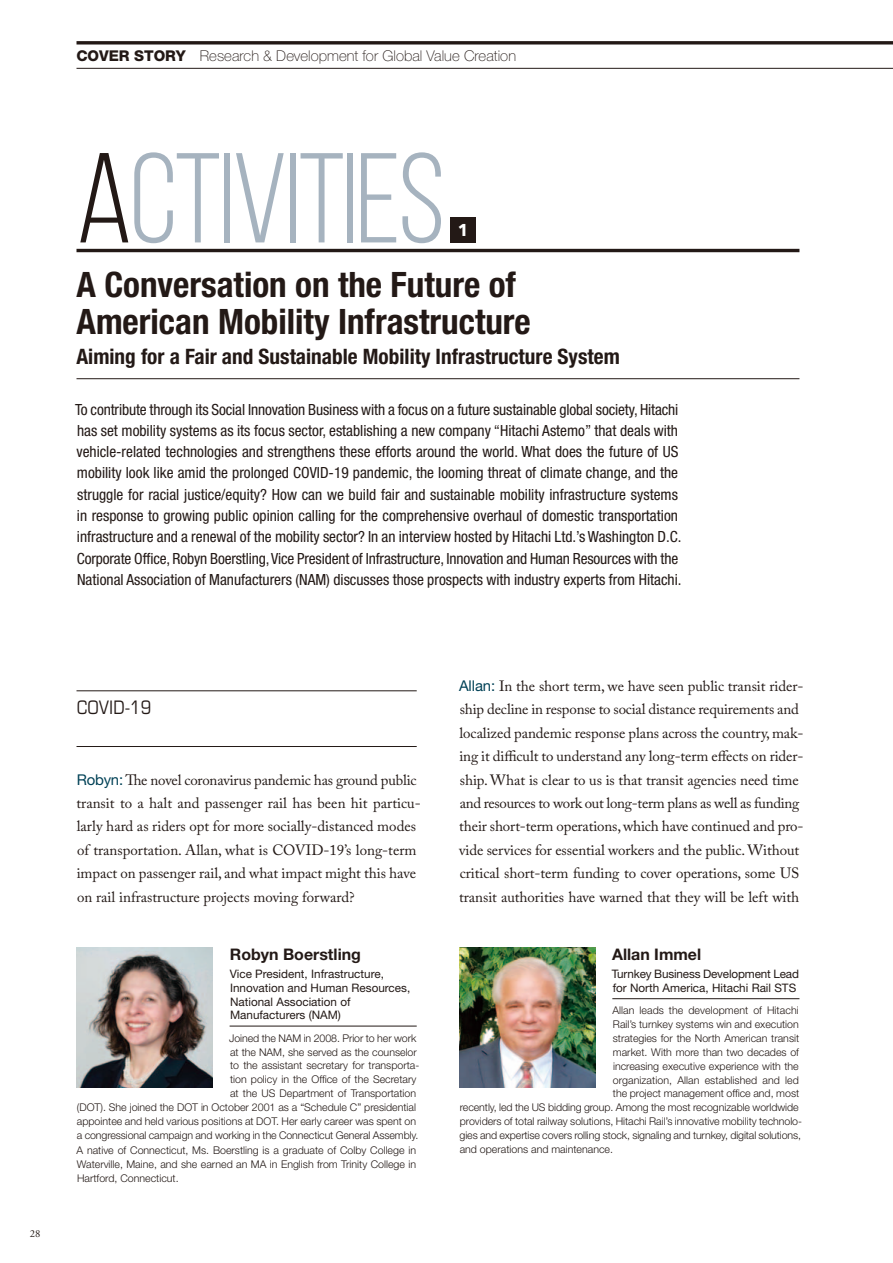
<style>
.page{position:relative;width:893px;height:1263px;background:#fff}
.page>*{position:absolute;margin:0;border:0;box-sizing:border-box;transform-origin:0 0}
.t1{font:127.5px "Bebas Neue";letter-spacing:-.02em;color:#a6b3bf}
.t2{font:700 condensed 35.1px/37.2px "Helvetica Neue LT Std";color:#231916}
.t3{font:700 condensed 21.3px "Helvetica Neue LT Std";color:#231916}
.t4{font:condensed 18.6px "Eurostile LT Std";color:#231916}
.t5{font:700 16.95px "Avenir Next LT Pro";color:#fff}
.t6{font:700 15.9px "Helvetica Neue LT Std";color:#231916}
.t7{font:condensed 15.45px/21.3px "Helvetica Neue LT Std";color:#231916}
.t8{font:14.85px/23.4px "Adobe Caslon Pro";letter-spacing:-.005em;color:#231916}
.t9{font:100 14.85px "Helvetica Neue LT Std";color:#231916}
.t10{font:11.7px/13.8px "Helvetica Neue LT Std";color:#231916}
.t11{font:300 10.65px/13.8px "Helvetica Neue LT Std";color:#231916;text-align:justify}
.t12{font:10.65px "Adobe Garamond Pro";color:#231916}
.s1{font-weight:800}
.s2{color:#231916}
.s3{color:#fff}
.s4{font-family:"Helvetica Neue LT Std";color:#004156}
</style>
<div class="page">
<svg style="left:76px;top:41px;width:816px;height:4px;background:#433b38"></svg>
<hr style="left:76px;top:68px;width:816px;height:1px;background:#231916">
<hr style="left:76px;top:249px;width:723px;height:3px;background:#231916">
<hr style="left:76px;top:378px;width:723px;height:1px;background:#231916">
<div style="left:450px;top:217px;width:26px;height:25px;background:#231916"></div>
<hr style="left:76px;top:691px;width:341px;height:1px;background:#231916">
<hr style="left:76px;top:746px;width:341px;height:1px;background:#231916">
<hr style="left:230px;top:1026px;width:187px;height:1px;background:#231916">
<hr style="left:612px;top:998px;width:187px;height:1px;background:#231916">
<img style="left:76px;top:947px;width:137px;height:141px">
<img style="left:459px;top:948px;width:136px;height:140px">
<h3 class="t9" style="left:76px;top:48px;width:441px"><span class="s1">COVER STORY</span> Research &amp; Development for Global Value Creation</h3>
<h1 class="t1" style="left:76px;top:124px;width:370px"><span class="s2">A</span>CTIVITIES</h1>
<h3 class="t5" style="left:458px;top:220px;width:12px">1</h3>
<h2 class="t2" style="left:76px;top:269px;width:456px">A Conversation on the Future of<br>American Mobility Infrastructure</h2>
<h3 class="t3" style="left:76px;top:348px;width:545px">Aiming for a Fair and Sustainable Mobility Infrastructure System</h3>
<p class="t7" style="left:75px;top:400px;width:608px">To contribute through its Social Innovation Business with a focus on a future sustainable global society, Hitachi has set mobility systems as its focus sector, establishing a new company “Hitachi Astemo” that deals with vehicle-related technologies and strengthens these efforts around the world. What does the future of US mobility look like amid the prolonged COVID-19 pandemic, the looming threat of climate change, and the struggle for racial justice/equity? How can we build fair and sustainable mobility infrastructure systems in response to growing public opinion calling for the comprehensive overhaul of domestic transportation infrastructure and a renewal of the mobility sector? In an interview hosted by Hitachi Ltd.’s Washington D.C.<br>Corporate Office, Robyn Boerstling, Vice President of Infrastructure, Innovation and Human Resources with the National Association of Manufacturers (NAM) discusses those prospects with industry experts from Hitachi.</p>
<p class="t12" style="left:30px;top:1228px;width:15px">28<span class="s3">.</span></p>
<h3 class="t4" style="left:77px;top:697px;width:76px">COVID-19</h3>
<p class="t8" style="left:77px;top:770px;width:346px"><span class="s4">Robyn:</span> The novel coronavirus pandemic has ground public transit to a halt and passenger rail has been hit particu&shy;larly hard as riders opt for more socially-distanced modes of transportation. Allan, what is COVID-19’s long-term impact on passenger rail, and what impact might this have on rail infrastructure projects moving forward?</p>
<h3 class="t6" style="left:230px;top:949px;width:133px">Robyn Boerstling</h3>
<p class="t10" style="left:230px;top:968px;width:182px">Vice President, Infrastructure,<br>Innovation and Human Resources,<br>National Association of<br>Manufacturers (NAM)</p>
<p class="t11" style="left:229px;top:1032px;width:189px">Joined the NAM in 2008. Prior to her work</p>
<p class="t11" style="left:230px;top:1046px;width:188px">at the NAM, she served as the counselor</p>
<p class="t11" style="left:230px;top:1060px;width:191px">to the assistant secretary for transporta-</p>
<p class="t11" style="left:230px;top:1074px;width:188px">tion policy in the Office of the Secretary</p>
<p class="t11" style="left:230px;top:1087px;width:188px">at the US Department of Transportation</p>
<p class="t11" style="left:77px;top:1101px;width:341px">(DOT). She joined the DOT in October 2001 as a “Schedule C” presidential</p>
<p class="t11" style="left:77px;top:1115px;width:341px">appointee and held various positions at DOT. Her early career was spent on</p>
<p class="t11" style="left:77px;top:1129px;width:343px">a congressional campaign and working in the Connecticut General Assembly.</p>
<p class="t11" style="left:76px;top:1145px;width:341px">A native of Connecticut, Ms. Boerstling is a graduate of Colby College in Waterville, Maine, and she earned an MA in English from Trinity College in Hartford, Connecticut.</p>
<p class="t8" style="left:459px;top:676px;width:346px"><span class="s4">Allan:</span> In the short term, we have seen public transit rider&shy;ship decline in response to social distance requirements and localized pandemic response plans across the country, mak&shy;ing it difficult to understand any long-term effects on rider&shy;ship. What is clear to us is that transit agencies need time and resources to work out long-term plans as well as funding their short-term operations, which have continued and pro&shy;vide services for essential workers and the public. Without critical short-term funding to cover operations, some US transit authorities have warned that they will be left with</p>
<h3 class="t6" style="left:612px;top:949px;width:91px">Allan Immel</h3>
<p class="t10" style="left:612px;top:968px;width:189px">Turnkey Business Development Lead for North America, Hitachi Rail STS</p>
<p class="t11" style="left:612px;top:1005px;width:188px">Allan leads the development of Hitachi</p>
<p class="t11" style="left:613px;top:1019px;width:187px">Rail’s turnkey systems win and execution</p>
<p class="t11" style="left:613px;top:1032px;width:188px">strategies for the North American transit</p>
<p class="t11" style="left:613px;top:1046px;width:188px">market. With more than two decades of</p>
<p class="t11" style="left:613px;top:1060px;width:187px">increasing executive experience with the</p>
<p class="t11" style="left:613px;top:1074px;width:188px">organization, Allan established and led</p>
<p class="t11" style="left:613px;top:1088px;width:188px">the project management office and, most</p>
<p class="t11" style="left:460px;top:1102px;width:340px">recently, led the US bidding group. Among the most recognizable worldwide</p>
<p class="t11" style="left:460px;top:1115px;width:344px">providers of total railway solutions, Hitachi Rail’s innovative mobility technolo-</p>
<p class="t11" style="left:460px;top:1129px;width:343px">gies and expertise covers rolling stock, signaling and turnkey, digital solutions,</p>
<p class="t11" style="left:460px;top:1143px;width:155px">and operations and maintenance.</p>
</div>
